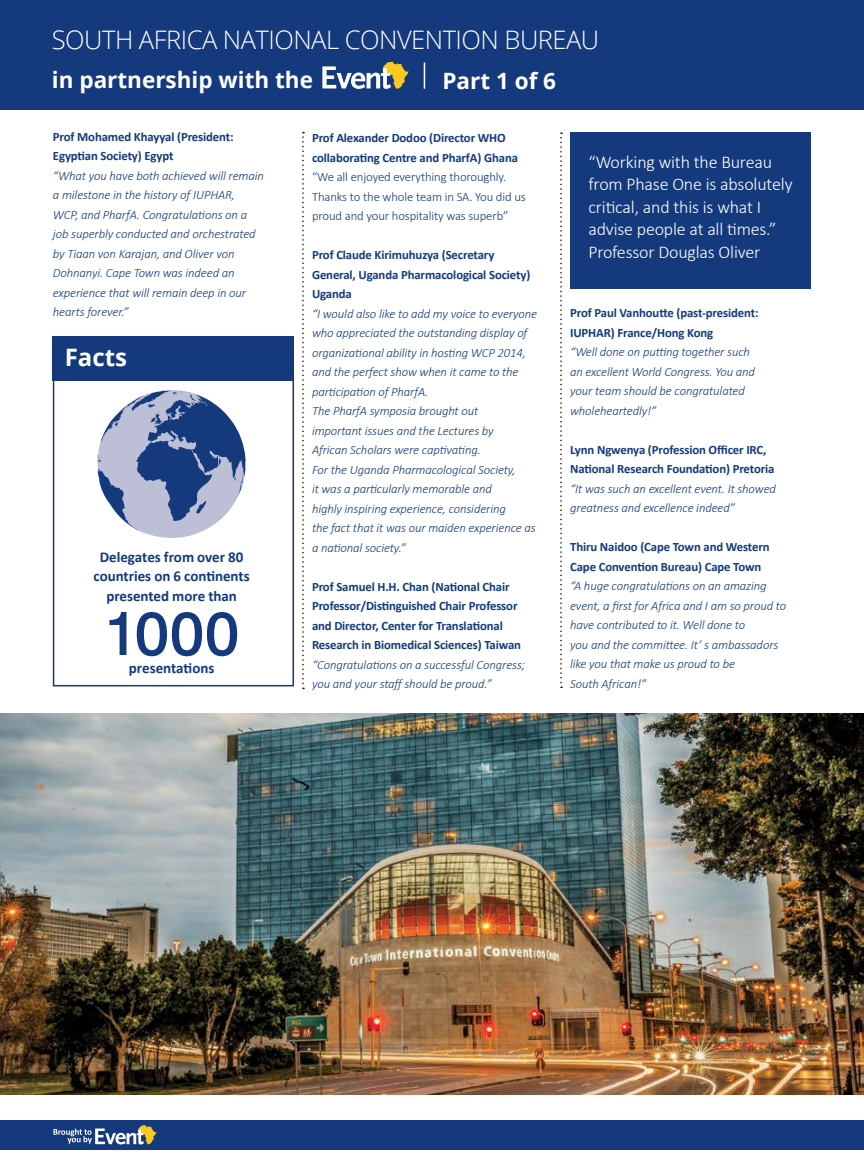
<style>
.page{position:relative;width:864px;height:1174px;background:#fff}
.page>*{position:absolute;margin:0;border:0;box-sizing:border-box;transform-origin:0 0}
.t1{font:500 61.5px "Swiss 721 BT";color:#143a7d}
.t2{font:300 25.5px "Open Sans";letter-spacing:-.02em;color:#fff}
.t3{font:700 24px "Open Sans";color:#fff}
.t4{font:700 22.5px "Open Sans";color:#fff}
.t5{font:300 18px/22.5px "Calibri";letter-spacing:-.01em;color:#fff}
.t6{font:700 15px/19.5px "Calibri";letter-spacing:-.005em;color:#143a7d;text-align:center}
.t7{font:italic 300 12.75px/19.5px "Calibri";letter-spacing:-.01em;color:#143a7d}
.t8{font:700 12.75px/19.5px "Calibri";letter-spacing:-.01em;color:#143a7d}
.t9{font:300 12.75px/19.5px "Calibri";letter-spacing:-.01em;color:#143a7d}
</style>
<div class="page">
<div style="left:0;top:0;width:863px;height:109px;background:#143a7d"></div>
<img style="left:0;top:713px;width:863px;height:381px">
<svg style="left:322px;top:62px;width:86px;height:27px"></svg>
<hr style="left:423px;top:63px;width:2px;height:26px;background:#fff">
<div style="left:569px;top:132px;width:240px;height:157px;background:#143a7d"></div>
<div style="left:53px;top:354px;width:241px;height:332px;border:2px solid #143a7d"></div>
<div style="left:53px;top:336px;width:241px;height:45px;background:#143a7d"></div>
<svg style="left:97px;top:390px;width:148px;height:143px"></svg>
<svg style="left:302px;top:132px;width:2px;height:557px"></svg>
<svg style="left:560px;top:132px;width:1px;height:556px"></svg>
<div style="left:0;top:1120px;width:863px;height:29px;background:#143a7d"></div>
<svg style="left:53px;top:1125px;width:103px;height:19px"></svg>
<svg style="left:863px;top:1120px;width:1px;height:29px"></svg>
<h2 class="t2" style="left:52px;top:22px;width:548px">SOUTH AFRICA NATIONAL CONVENTION BUREAU</h2>
<h3 class="t4" style="left:52px;top:64px;width:262px">in partnership with the</h3>
<h3 class="t4" style="left:442px;top:65px;width:115px">Part 1 of 6</h3>
<p class="t8" style="left:53px;top:127px;width:182px">Prof Mohamed Khayyal (President:<br>Egyptian Society) Egypt</p>
<p class="t7" style="left:53px;top:165px;width:212px">“What you have both achieved will remain a milestone in the history of IUPHAR,<br>WCP, and PharfA. Congratulations on a job superbly conducted and orchestrated by Tiaan von Karajan, and Oliver von Dohnanyi. Cape Town was indeed an experience that will remain deep in our hearts forever.”</p>
<h3 class="t3" style="left:65px;top:341px;width:64px">Facts</h3>
<p class="t6" style="left:93px;top:547px;width:158px">Delegates from over 80 countries on 6 continents presented more than</p>
<h1 class="t1" style="left:104px;top:596px;width:137px">1000</h1>
<p class="t6" style="left:129px;top:658px;width:87px">presentations</p>
<p class="t8" style="left:312px;top:128px;width:207px">Prof Alexander Dodoo (Director WHO collaborating Centre and PharfA) Ghana</p>
<p class="t9" style="left:312px;top:167px;width:215px">“We all enjoyed everything thoroughly.<br>Thanks to the whole team in SA. You did us proud and your hospitality was superb”</p>
<p class="t8" style="left:312px;top:245px;width:220px">Prof Claude Kirimuhuzya (Secretary<br>General, Uganda Pharmacological Society)<br>Uganda</p>
<p class="t7" style="left:312px;top:304px;width:226px">“I would also like to add my voice to everyone who appreciated the outstanding display of organizational ability in hosting WCP 2014, and the perfect show when it came to the participation of PharfA.<br>The PharfA symposia brought out<br>important issues and the Lectures by<br>African Scholars were captivating.<br>For the Uganda Pharmacological Society,<br>it was a particularly memorable and<br>highly inspiring experience, considering<br>the fact that it was our maiden experience as a national society.”</p>
<p class="t8" style="left:312px;top:577px;width:210px">Prof Samuel H.H. Chan (National Chair Professor/Distinguished Chair Professor and Director, Center for Translational Research in Biomedical Sciences) Taiwan</p>
<p class="t7" style="left:312px;top:655px;width:215px">“Congratulations on a successful Congress; you and your staff should be proud.”</p>
<h3 class="t5" style="left:588px;top:150px;width:206px">“Working with the Bureau from Phase One is absolutely critical, and this is what I advise people at all times.”<br>Professor Douglas Oliver</h3>
<p class="t8" style="left:570px;top:303px;width:190px">Prof Paul Vanhoutte (past-president:<br>IUPHAR) France/Hong Kong</p>
<p class="t7" style="left:570px;top:342px;width:186px">“Well done on putting together such an excellent World Congress. You and your team should be congratulated wholeheartedly!”</p>
<p class="t8" style="left:570px;top:440px;width:206px">Lynn Ngwenya (Profession Officer IRC,<br>National Research Foundation) Pretoria</p>
<p class="t7" style="left:570px;top:478px;width:207px">“It was such an excellent event. It showed greatness and excellence indeed”</p>
<p class="t8" style="left:570px;top:537px;width:201px">Thiru Naidoo (Cape Town and Western<br>Cape Convention Bureau) Cape Town</p>
<p class="t7" style="left:570px;top:576px;width:217px">“A huge congratulations on an amazing event, a first for Africa and I am so proud to have contributed to it. Well done to<br>you and the committee. It’ s ambassadors like you that make us proud to be<br>South African!”</p>
</div>
